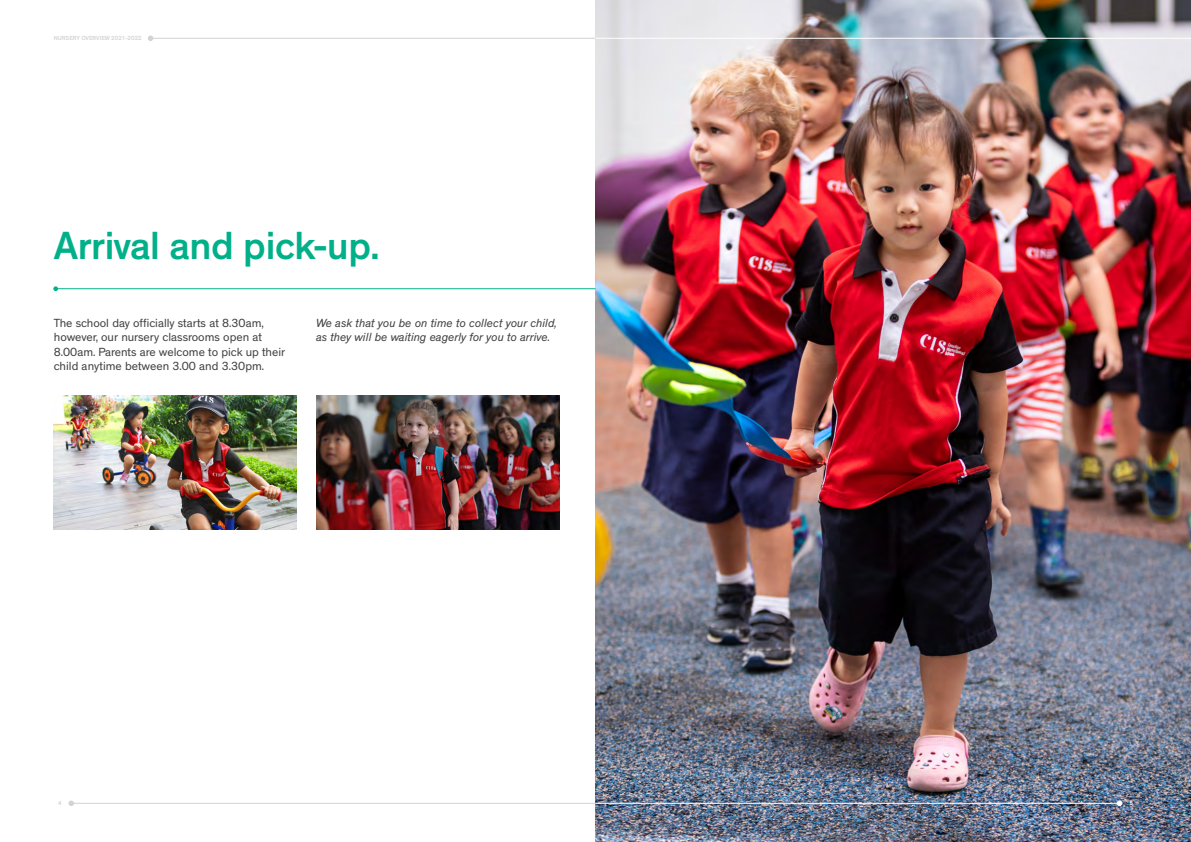
<style>
.page{position:relative;width:1191px;height:842px;background:#fff}
.page>*{position:absolute;margin:0;border:0;box-sizing:border-box;transform-origin:0 0}
.t1{font:500 40px "Theinhardt";letter-spacing:-.01em;color:#00b089}
.t2{font:12px/14.4px "Theinhardt";color:#414042}
.t3{font:italic 12px/14.4px "Theinhardt";color:#414042}
.t4{font:500 6px "Theinhardt";color:#d1d3d4}
.t5{font:500 6px "Theinhardt";color:#fff}
</style>
<div class="page">
<svg style="left:68px;top:800px;width:6px;height:6px"></svg>
<svg style="left:148px;top:36px;width:5px;height:5px"></svg>
<img style="left:595px;top:0;width:596px;height:842px">
<svg style="left:1116px;top:800px;width:6px;height:6px"></svg>
<hr style="left:595px;top:803px;width:524px;height:1px;background:#fff">
<hr style="left:71px;top:803px;width:524px;height:1px;background:#d1d3d4">
<hr style="left:151px;top:38px;width:444px;height:1px;background:#d1d3d4">
<hr style="left:595px;top:38px;width:596px;height:1px;background:#fff">
<svg style="left:53px;top:286px;width:5px;height:5px"></svg>
<img style="left:54px;top:396px;width:243px;height:133px">
<img style="left:316px;top:396px;width:243px;height:133px">
<hr style="left:56px;top:288px;width:539px;height:1px;background:#00b089">
<p class="t4" style="left:54px;top:34px;width:89px">NURSERY OVERVIEW 2021-2022</p>
<h1 class="t1" style="left:54px;top:221px;width:327px">Arrival and pick-up.</h1>
<p class="t2" style="left:54px;top:316px;width:233px">The school day officially starts at 8.30am, however, our nursery classrooms open at 8.00am. Parents are welcome to pick up their child anytime between 3.00 and 3.30pm.</p>
<p class="t3" style="left:316px;top:316px;width:242px">We ask that you be on time to collect your child, as they will be waiting eagerly for you to arrive.</p>
<p class="t4" style="left:58px;top:799px;width:5px">4</p>
<p class="t5" style="left:1129px;top:799px;width:5px">5</p>
</div>
